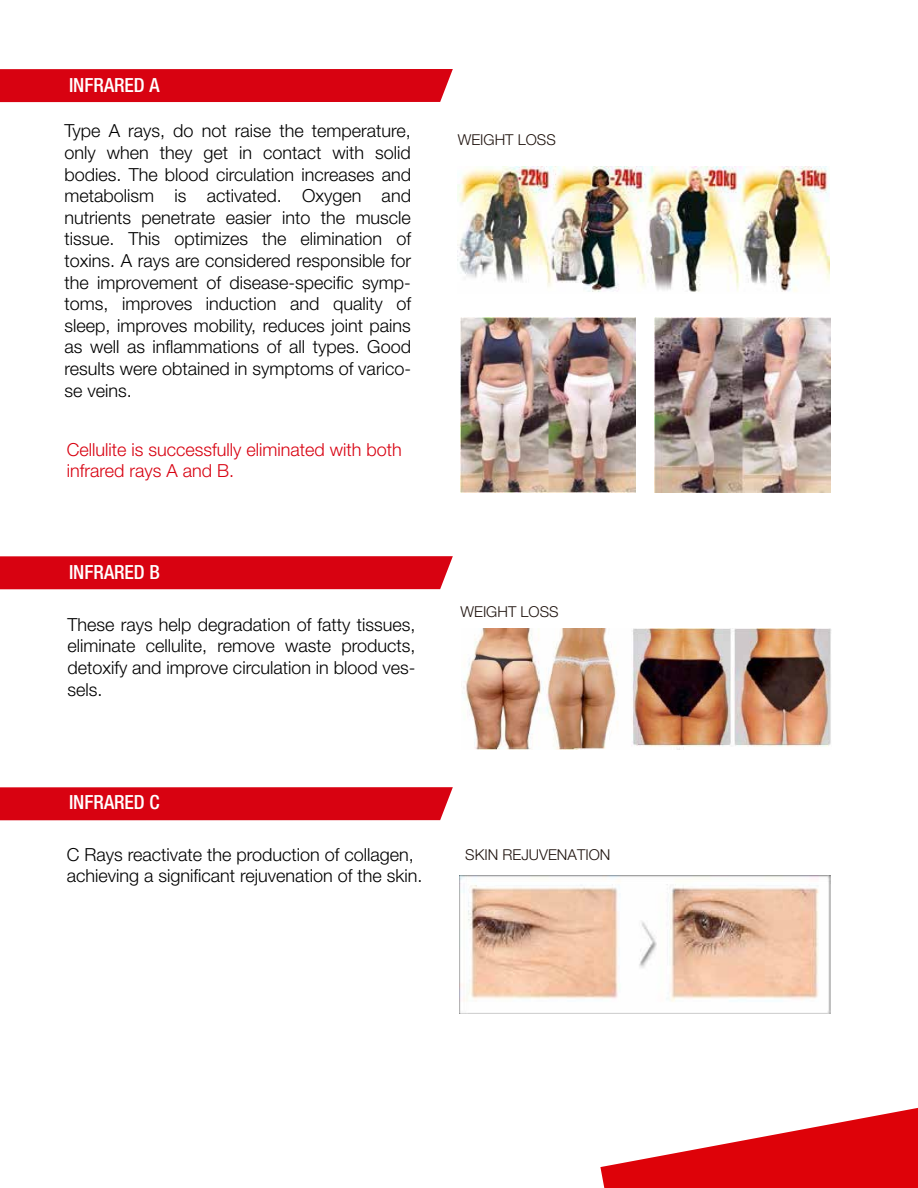
<style>
.page{position:relative;width:918px;height:1188px;background:#fff}
.page>*{position:absolute;margin:0;border:0;box-sizing:border-box;transform-origin:0 0}
.t1{font:500 condensed 19.5px "Helvetica Neue LT Std";color:#fff}
.t2{font:300 18px/21.6px "Helvetica Neue LT Std";color:#000;text-align:justify}
.t3{font:300 18px/21.6px "Helvetica Neue LT Std";color:#d80211}
.t4{font:300 15px "Helvetica Neue LT Std";color:#1e120d}
</style>
<div class="page">
<svg style="left:600px;top:1108px;width:318px;height:80px"></svg>
<div style="left:0;top:556px;width:453px;height:33px;background:#d80211"></div>
<div style="left:0;top:69px;width:453px;height:33px;background:#d80211"></div>
<div style="left:0;top:787px;width:453px;height:33px;background:#d80211"></div>
<img style="left:459px;top:876px;width:372px;height:138px">
<img style="left:460px;top:317px;width:176px;height:176px">
<img style="left:655px;top:317px;width:175px;height:176px">
<img style="left:462px;top:628px;width:369px;height:121px">
<img style="left:458px;top:166px;width:372px;height:126px">
<p class="t1" style="left:69px;top:73px;width:92px">INFRARED A</p>
<p class="t2" style="left:64px;top:120px;width:348px">Type A rays, do not raise the temperature, only when they get in contact with solid bodies. The blood circulation increases and metabolism is activated. Oxygen and nutrients penetrate easier into the muscle tissue. This optimizes the elimination of toxins. A rays are considered responsible for the improvement of disease-specific symp&shy;toms, improves induction and quality of sleep, improves mobility, reduces joint pains as well as inflammations of all types. Good results were obtained in symptoms of varico&shy;se veins.</p>
<p class="t3" style="left:67px;top:438px;width:336px">Cellulite is successfully eliminated with both infrared rays A and B.</p>
<p class="t1" style="left:69px;top:561px;width:92px">INFRARED B</p>
<p class="t2" style="left:68px;top:613px;width:349px">These rays help degradation of fatty tissues, eliminate cellulite, remove waste products, detoxify and improve circulation in blood ves&shy;sels.</p>
<p class="t4" style="left:458px;top:130px;width:100px">WEIGHT LOSS</p>
<p class="t4" style="left:460px;top:602px;width:100px">WEIGHT LOSS</p>
<p class="t1" style="left:69px;top:790px;width:92px">INFRARED C</p>
<p class="t2" style="left:67px;top:843px;width:357px">C Rays reactivate the production of collagen, achieving a significant rejuvenation of the skin.</p>
<p class="t4" style="left:465px;top:845px;width:147px">SKIN REJUVENATION</p>
</div>
